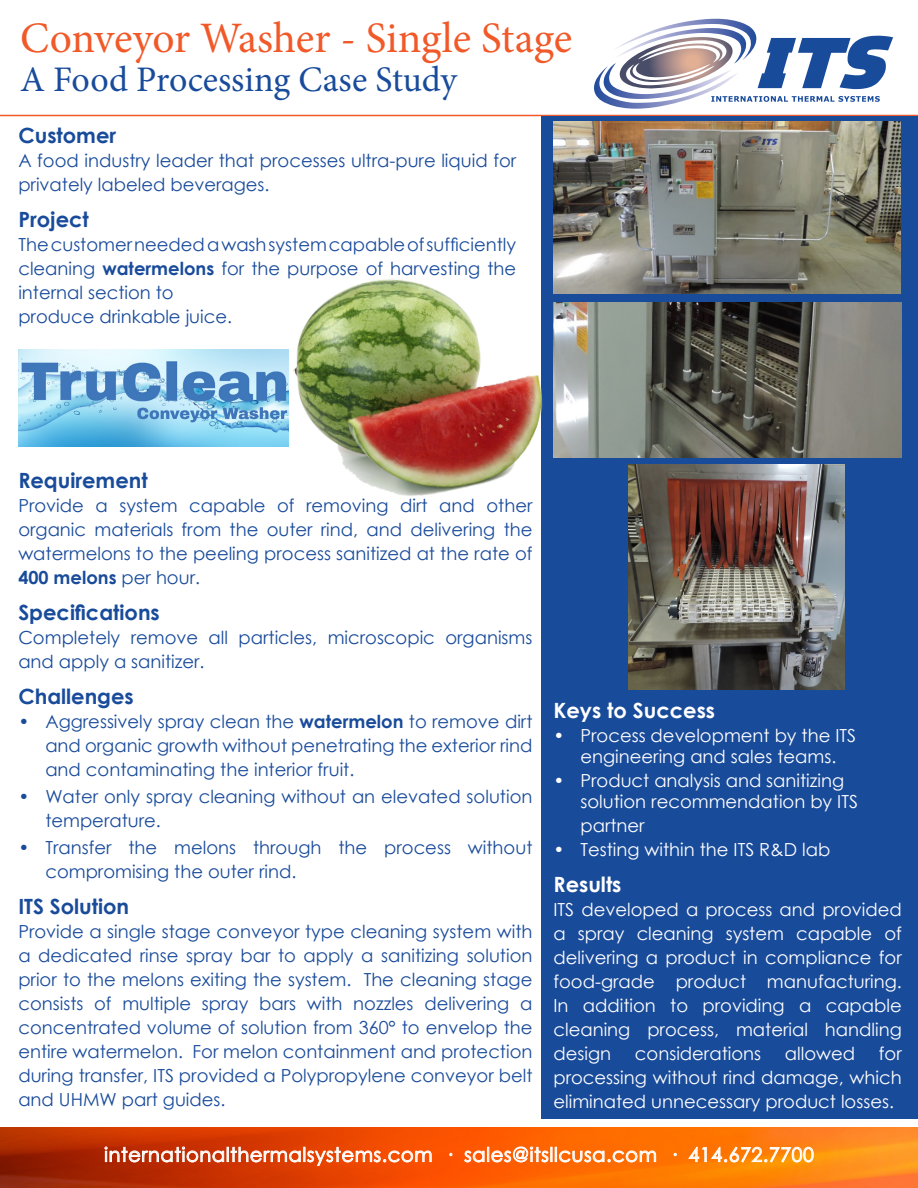
<style>
.page{position:relative;width:918px;height:1188px;background:#fff}
.page>*{position:absolute;margin:0;border:0;box-sizing:border-box;transform-origin:0 0}
.t1{font:43.5px "Minion Pro";letter-spacing:-.005em;color:#f15929}
.t2{font:36px "Minion Pro";color:#194b9b}
.t3{font:700 21px "Century Gothic";color:#194b9b}
.t4{font:700 21px "Century Gothic";color:#fff}
.t5{font:19.5px "Century Gothic";letter-spacing:.03em;color:#fff}
.t6{font:18px/24px "Century Gothic";color:#194b9b}
.t7{font:18px/24px "Century Gothic";color:#fff;text-align:justify}
.s1{font-weight:700}
</style>
<div class="page">
<img style="left:0;top:1128px;width:918px;height:60px">
<img style="left:594px;top:70px;width:143px;height:39px">
<img style="left:603px;top:63px;width:129px;height:36px">
<img style="left:661px;top:19px;width:96px;height:38px">
<img style="left:617px;top:28px;width:129px;height:35px">
<svg style="left:758px;top:36px;width:135px;height:53px"></svg>
<svg style="left:711px;top:96px;width:169px;height:6px"></svg>
<hr style="left:0;top:115px;width:918px;height:1px;background:#f15929">
<svg style="left:105px;top:1146px;width:327px;height:20px;background:#e16b40"></svg>
<svg style="left:449px;top:1153px;width:4px;height:3px"></svg>
<svg style="left:464px;top:1146px;width:192px;height:16px;background:#fe9551"></svg>
<svg style="left:688px;top:1147px;width:126px;height:16px;background:#fea54b"></svg>
<div style="left:541px;top:116px;width:377px;height:1003px;background:#194b9b"></div>
<img style="left:554px;top:122px;width:346px;height:172px">
<img style="left:18px;top:350px;width:270px;height:97px">
<img style="left:293px;top:279px;width:250px;height:217px">
<img style="left:628px;top:464px;width:216px;height:225px">
<img style="left:554px;top:302px;width:348px;height:155px">
<h1 class="t1" style="left:20px;top:9px;width:553px">Conveyor Washer - Single Stage</h1>
<h2 class="t2" style="left:20px;top:55px;width:438px">A Food Processing Case Study</h2>
<p class="t3" style="left:18px;top:120px;width:99px">Customer</p>
<p class="t6" style="left:18px;top:148px;width:499px">A food industry leader that processes ultra-pure liquid for privately labeled beverages.</p>
<p class="t3" style="left:18px;top:204px;width:72px">Project</p>
<p class="t6" style="left:18px;top:232px;width:499px">The customer needed a wash system capable of sufficiently cleaning <span class="s1">watermelons</span> for the purpose of harvesting the internal section to<br>produce drinkable juice.</p>
<p class="t3" style="left:18px;top:465px;width:131px">Requirement</p>
<p class="t6" style="left:18px;top:493px;width:516px;text-align:justify">Provide a system capable of removing dirt and other organic materials from the outer rind, and delivering the watermelons to the peeling process sanitized at the rate of <span class="s1">400 melons</span> per hour.</p>
<p class="t3" style="left:18px;top:597px;width:143px">Specifications</p>
<p class="t6" style="left:18px;top:625px;width:516px">Completely remove all particles, microscopic organisms and apply a sanitizer.</p>
<p class="t3" style="left:18px;top:681px;width:117px">Challenges</p>
<p class="t6" style="left:45px;top:709px;width:489px;text-align:justify;text-indent:-27px">• Aggressively spray clean the <span class="s1">watermelon</span> to remove dirt and organic growth without penetrating the exterior rind and contaminating the interior fruit.</p>
<p class="t6" style="left:45px;top:784px;width:489px;text-indent:-27px">• Water only spray cleaning without an elevated solution temperature.</p>
<p class="t6" style="left:45px;top:835px;width:489px;text-indent:-27px">• Transfer the melons through the process without compromising the outer rind.</p>
<p class="t3" style="left:18px;top:891px;width:112px">ITS Solution</p>
<p class="t6" style="left:18px;top:919px;width:516px;text-align:justify">Provide a single stage conveyor type cleaning system with a dedicated rinse spray bar to apply a sanitizing solution prior to the melons exiting the system. The cleaning stage consists of multiple spray bars with nozzles delivering a concentrated volume of solution from 360° to envelop the entire watermelon. For melon containment and protection during transfer, ITS provided a Polypropylene conveyor belt and UHMW part guides.</p>
<p class="t4" style="left:554px;top:694px;width:163px">Keys to Success</p>
<p class="t7" style="left:554px;top:724px;width:304px;line-height:21px;text-align:center">• Process development by the ITS engineering and sales teams.</p>
<p class="t7" style="left:580px;top:769px;width:279px;line-height:21px;text-indent:-27px">• Product analysis and sanitizing solution recommendation by ITS</p>
<p class="t7" style="left:580px;top:813px;width:66px">partner</p>
<p class="t7" style="left:554px;top:837px;width:278px">• Testing within the ITS R&amp;D lab</p>
<p class="t4" style="left:554px;top:868px;width:70px">Results</p>
<p class="t7" style="left:554px;top:897px;width:350px">ITS developed a process and provided a spray cleaning system capable of delivering a product in compliance for food-grade product manufacturing.<br>In addition to providing a capable cleaning process, material handling design</p>
<p class="t7" style="left:554px;top:1041px;width:350px;text-indent:325px">for processing without rind damage, which eliminated unnecessary product losses.</p>
<p class="t7" style="left:635px;top:1041px;width:128px">considerations</p>
<p class="t7" style="left:785px;top:1041px;width:72px">allowed</p>
<p class="t5" style="left:104px;top:1141px;width:711px">internationalthermalsystems.com · sales@itsllcusa.com · 414.672.7700</p>
</div>
